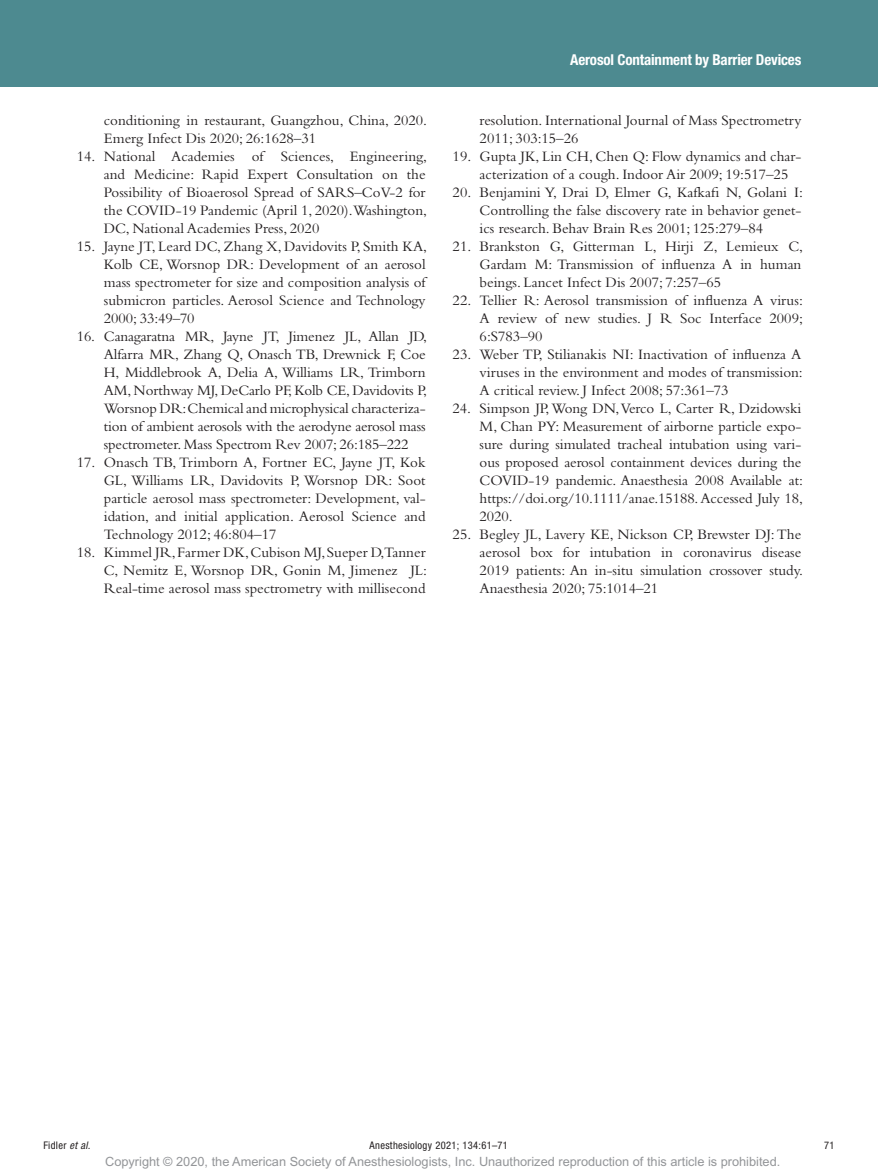
<style>
.page{position:relative;width:878px;height:1175px;background:#fff}
.page>*{position:absolute;margin:0;border:0;box-sizing:border-box;transform-origin:0 0}
.t1{font:15px/18px "Bembo Std";color:#231f20;text-align:justify}
.t2{font:700 condensed 15px "Helvetica Neue LT Std";letter-spacing:-.01em;color:#fff}
.t3{font:12.75px "Arial MT Std";color:#939598}
.t4{font:condensed 10.5px "Helvetica Neue LT Std";letter-spacing:.03em;color:#231f20}
.s1{font-style:italic}
</style>
<div class="page">
<div style="left:0;top:0;width:878px;height:86px;background:#4d8a90"></div>
<p class="t1" style="left:104px;top:111px;width:325px">conditioning in restaurant, Guangzhou, China, 2020.<br>Emerg Infect Dis 2020; 26:1628–31</p>
<p class="t1" style="left:104px;top:147px;width:325px;text-indent:-27px">14. National Academies of Sciences, Engineering, and Medicine: Rapid Expert Consultation on the Possibility of Bioaerosol Spread of SARS–CoV-2 for the COVID-19 Pandemic (April 1, 2020).Washington, DC, National Academies Press, 2020</p>
<p class="t1" style="left:104px;top:237px;width:325px;text-indent:-27px">15. Jayne JT, Leard DC, Zhang X, Davidovits P, Smith KA, Kolb CE, Worsnop DR: Development of an aerosol mass spectrometer for size and composition analysis of submicron particles. Aerosol Science and Technology 2000; 33:49–70</p>
<p class="t1" style="left:104px;top:327px;width:325px;text-indent:-27px">16. Canagaratna MR, Jayne JT, Jimenez JL, Allan JD, Alfarra MR, Zhang Q, Onasch TB, Drewnick F, Coe H, Middlebrook A, Delia A, Williams LR, Trimborn AM, Northway MJ, DeCarlo PF, Kolb CE, Davidovits P, Worsnop DR: Chemical and microphysical characteriza&shy;tion of ambient aerosols with the aerodyne aerosol mass spectrometer. Mass Spectrom Rev 2007; 26:185–222</p>
<p class="t1" style="left:104px;top:453px;width:323px;text-indent:-27px">17. Onasch TB, Trimborn A, Fortner EC, Jayne JT, Kok GL, Williams LR, Davidovits P, Worsnop DR: Soot particle aerosol mass spectrometer: Development, val&shy;idation, and initial application. Aerosol Science and Technology 2012; 46:804–17</p>
<p class="t1" style="left:104px;top:543px;width:325px;text-indent:-27px">18. Kimmel JR, Farmer DK, Cubison MJ, Sueper D,Tanner C, Nemitz E, Worsnop DR, Gonin M, Jimenez JL:<br>Real-time aerosol mass spectrometry with millisecond</p>
<p class="t2" style="left:570px;top:51px;width:233px">Aerosol Containment by Barrier Devices</p>
<p class="t1" style="left:479px;top:111px;width:323px">resolution. International Journal of Mass Spectrometry<br>2011; 303:15–26</p>
<p class="t1" style="left:479px;top:147px;width:323px;text-indent:-27px">19. Gupta JK, Lin CH, Chen Q: Flow dynamics and char&shy;acterization of a cough. Indoor Air 2009; 19:517–25</p>
<p class="t1" style="left:479px;top:183px;width:325px;text-indent:-27px">20. Benjamini Y, Drai D, Elmer G, Kafkafi N, Golani I:<br>Controlling the false discovery rate in behavior genet&shy;ics research. Behav Brain Res 2001; 125:279–84</p>
<p class="t1" style="left:479px;top:237px;width:325px;text-indent:-27px">21. Brankston G, Gitterman L, Hirji Z, Lemieux C, Gardam M: Transmission of influenza A in human beings. Lancet Infect Dis 2007; 7:257–65</p>
<p class="t1" style="left:479px;top:291px;width:325px;text-indent:-27px">22. Tellier R: Aerosol transmission of influenza A virus:<br>A review of new studies. J R Soc Interface 2009; 6:S783–90</p>
<p class="t1" style="left:479px;top:345px;width:325px;text-indent:-27px">23. Weber TP, Stilianakis NI: Inactivation of influenza A viruses in the environment and modes of transmission:<br>A critical review. J Infect 2008; 57:361–73</p>
<p class="t1" style="left:479px;top:399px;width:325px;text-indent:-27px">24. Simpson JP, Wong DN, Verco L, Carter R, Dzidowski M, Chan PY: Measurement of airborne particle expo&shy;sure during simulated tracheal intubation using vari&shy;ous proposed aerosol containment devices during the COVID-19 pandemic. Anaesthesia 2008 Available at: https://doi.org/10.1111/anae.15188. Accessed July 18, 2020.</p>
<p class="t1" style="left:479px;top:525px;width:325px;text-indent:-27px">25. Begley JL, Lavery KE, Nickson CP, Brewster DJ: The aerosol box for intubation in coronavirus disease 2019 patients: An in-situ simulation crossover study.<br>Anaesthesia 2020; 75:1014–21</p>
<p class="t4" style="left:44px;top:1139px;width:48px">Fidler <span class="s1">et al.</span></p>
<p class="t4" style="left:369px;top:1139px;width:140px">Anesthesiology 2021; 134:61–71</p>
<p class="t4" style="left:824px;top:1139px;width:12px">71</p>
<p class="t3" style="left:105px;top:1154px;width:676px">Copyright © 2020, the American Society of Anesthesiologists, Inc. Unauthorized reproduction of this article is prohibited.</p>
</div>
